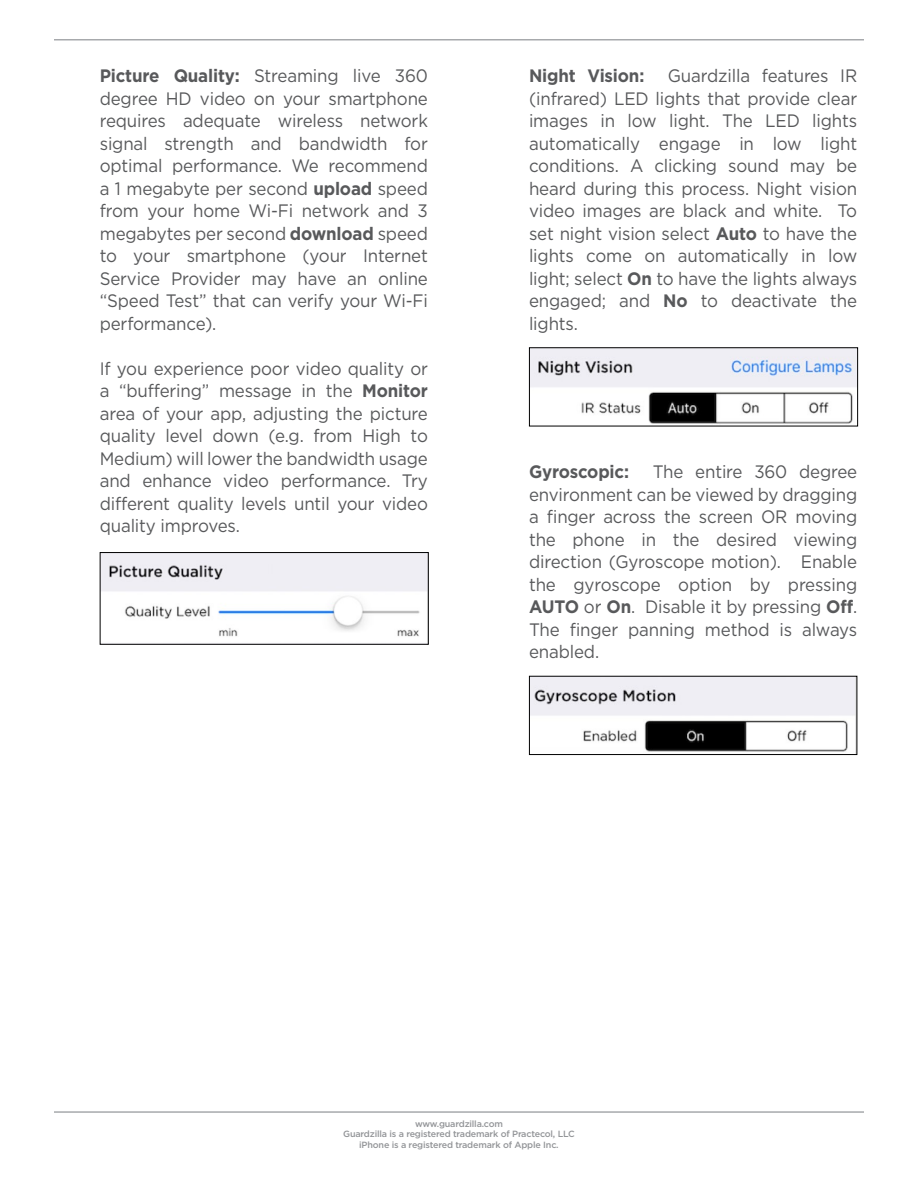
<style>
.page{position:relative;width:918px;height:1188px;background:#fff}
.page>*{position:absolute;margin:0;border:0;box-sizing:border-box;transform-origin:0 0}
.t1{font:18px/22.5px "Gotham HTF";letter-spacing:-.01em;color:#58595b;text-align:justify;scale:.94 1}
.t2{font:700 18px "Gotham HTF";letter-spacing:-.01em;color:#58595b;scale:.94 1}
.t3{font:500 9px/10.5px "Gotham HTF";letter-spacing:-.02em;color:#939598;text-align:center}
.s1{font-weight:700}
</style>
<div class="page">
<img style="left:102px;top:554px;width:325px;height:83px">
<div style="left:100px;top:552px;width:329px;height:93px;border:1px solid #000"></div>
<hr style="left:54px;top:1111px;width:810px;height:2px;background:#a7a9ac">
<hr style="left:54px;top:39px;width:810px;height:1px;background:#a7a9ac">
<img style="left:531px;top:349px;width:325px;height:75px">
<div style="left:529px;top:347px;width:329px;height:79px;border:1px solid #000"></div>
<img style="left:531px;top:678px;width:324px;height:74px">
<div style="left:529px;top:676px;width:328px;height:79px;border:1px solid #000"></div>
<p class="t1" style="left:100px;top:64px;width:351px"><span class="s1">Picture Quality:</span> Streaming live 360 degree HD video on your smartphone requires adequate wireless network signal strength and bandwidth for optimal performance. We recommend a 1 megabyte per second <span class="s1">upload</span> speed from your home Wi-Fi network and 3 megabytes per second <span class="s1">download</span> speed to your smartphone (your Internet Service Provider may have an online “Speed Test” that can verify your Wi-Fi performance).</p>
<p class="t1" style="left:100px;top:357px;width:351px">If you experience poor video quality or a “buffering” message in the <span class="s1">Monitor </span>area of your app, adjusting the picture quality level down (e.g. from High to Medium) will lower the bandwidth usage and enhance video performance. Try different quality levels until your video quality improves.</p>
<p class="t1" style="left:529px;top:64px;width:351px;text-indent:139px">Guardzilla features IR (infrared) LED lights that provide clear images in low light. The LED lights automatically engage in low light conditions. A clicking sound may be heard during this process. Night vision video images are black and white. To set night vision select <span class="s1">Auto</span> to have the lights come on automatically in low light; select <span class="s1">On</span> to have the lights always engaged; and <span class="s1">No</span> to deactivate the lights.</p>
<p class="t2" style="left:529px;top:65px;width:124px">Night Vision:</p>
<p class="t1" style="left:529px;top:460px;width:351px;text-indent:124px">The entire 360 degree environment can be viewed by dragging a finger across the screen OR moving the phone in the desired viewing direction (Gyroscope motion). Enable the gyroscope option by pressing <span class="s1">AUTO</span> or <span class="s1">On</span>. Disable it by pressing <span class="s1">Off</span>.<br>The finger panning method is always enabled.</p>
<p class="t2" style="left:529px;top:461px;width:108px">Gyroscopic:</p>
<p class="t3" style="left:343px;top:1118px;width:233px">www.guardzilla.com<br>Guardzilla is a registered trademark of Practecol, LLC iPhone is a registered trademark of Apple Inc.</p>
</div>
